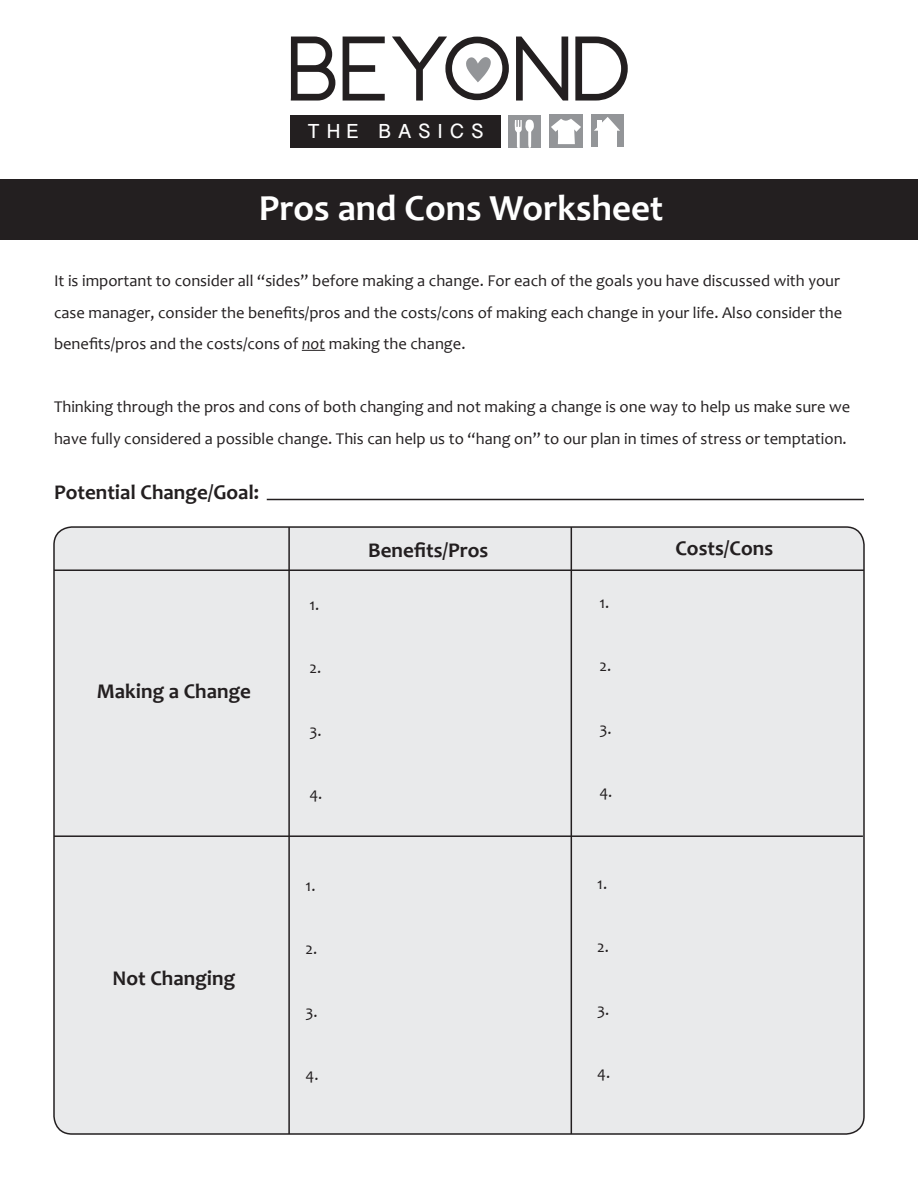
<style>
.page{position:relative;width:918px;height:1188px;background:#fff}
.page>*{position:absolute;margin:0;border:0;box-sizing:border-box;transform-origin:0 0}
.t1{font:700 89.55px "Neou";color:#231f20}
.t2{font:700 37.05px "Candara";color:#fff}
.t3{font:700 21px "Candara";color:#231f20}
.t4{font:700 18px "Bangla Sangam MN";letter-spacing:.39em;color:#fff}
.t5{font:16.5px/31.5px "Candara";color:#231f20}
.s1{font-style:italic}
</style>
<div class="page">
<svg style="left:466px;top:57px;width:25px;height:25px"></svg>
<div style="left:291px;top:115px;width:210px;height:33px;background:#231f20"></div>
<div style="left:591px;top:114px;width:33px;height:33px;background:#939598"></div>
<div style="left:598px;top:128px;width:19px;height:20px;background:#fff"></div>
<svg style="left:594px;top:117px;width:26px;height:14px"></svg>
<div style="left:508px;top:115px;width:33px;height:32px;background:#939598"></div>
<svg style="left:515px;top:119px;width:19px;height:29px"></svg>
<div style="left:549px;top:114px;width:34px;height:34px;background:#939598"></div>
<svg style="left:551px;top:119px;width:30px;height:26px"></svg>
<div style="left:0;top:179px;width:918px;height:61px;background:#231f20"></div>
<svg style="left:302px;top:350px;width:23px;height:1px"></svg>
<hr style="left:267px;top:499px;width:597px;height:1px;background:#231f20">
<div style="left:54px;top:527px;width:810px;height:607px;background:#e9eaeb;border-radius:18px"></div>
<hr style="left:54px;top:569px;width:810px;height:2px;background:#231f20">
<hr style="left:288px;top:527px;width:2px;height:607px;background:#231f20">
<hr style="left:571px;top:527px;width:1px;height:607px;background:#231f20">
<hr style="left:54px;top:835px;width:809px;height:2px;background:#231f20">
<p class="t1" style="left:291px;top:24px;width:346px">BEYOND</p>
<p class="t4" style="left:307px;top:119px;width:178px">THE BASICS</p>
<p class="t2" style="left:259px;top:185px;width:406px">Pros and Cons Worksheet</p>
<p class="t5" style="left:54px;top:265px;width:790px">It is important to consider all “sides” before making a change. For each of the goals you have discussed with your case manager, consider the benefits/pros and the costs/cons of making each change in your life. Also consider the benefits/pros and the costs/cons of <span class="s1">not</span> making the change.</p>
<p class="t5" style="left:54px;top:391px;width:798px">Thinking through the pros and cons of both changing and not making a change is one way to help us make sure we have fully considered a possible change. This can help us to “hang on” to our plan in times of stress or temptation.</p>
<p class="t3" style="left:54px;top:479px;width:207px">Potential Change/Goal:</p>
<p class="t3" style="left:368px;top:537px;width:122px">Benefits/Pros</p>
<p class="t3" style="left:675px;top:535px;width:99px">Costs/Cons</p>
<p class="t3" style="left:97px;top:678px;width:156px">Making a Change</p>
<p class="t3" style="left:112px;top:965px;width:124px">Not Changing</p>
<p class="t5" style="left:309px;top:589px;width:11px">1.</p>
<p class="t5" style="left:309px;top:652px;width:13px">2.</p>
<p class="t5" style="left:309px;top:715px;width:14px">3.</p>
<p class="t5" style="left:309px;top:778px;width:14px">4.</p>
<p class="t5" style="left:306px;top:870px;width:11px">1.</p>
<p class="t5" style="left:306px;top:933px;width:13px">2.</p>
<p class="t5" style="left:306px;top:996px;width:14px">3.</p>
<p class="t5" style="left:306px;top:1059px;width:14px">4.</p>
<p class="t5" style="left:599px;top:587px;width:11px">1.</p>
<p class="t5" style="left:599px;top:650px;width:13px">2.</p>
<p class="t5" style="left:599px;top:713px;width:14px">3.</p>
<p class="t5" style="left:599px;top:776px;width:14px">4.</p>
<p class="t5" style="left:597px;top:868px;width:11px">1.</p>
<p class="t5" style="left:597px;top:931px;width:13px">2.</p>
<p class="t5" style="left:597px;top:994px;width:14px">3.</p>
<p class="t5" style="left:597px;top:1057px;width:14px">4.</p>
</div>
